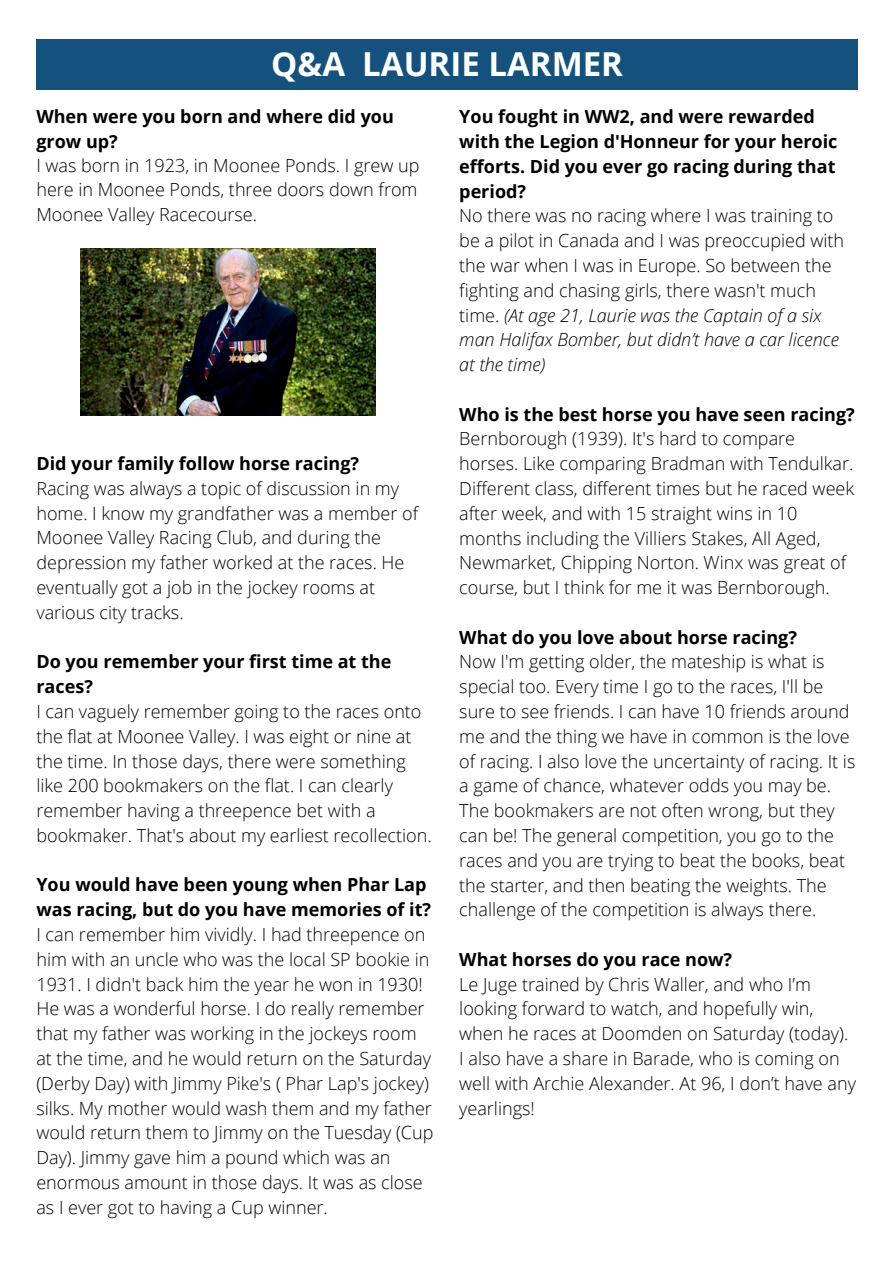
<style>
.page{position:relative;width:894px;height:1264px;background:#fff}
.page>*{position:absolute;margin:0;border:0;box-sizing:border-box;transform-origin:0 0}
.t1{font:700 33px "Open Sans";color:#fff}
.t2{font:300 18px/24.8px "Open Sans";color:#000}
.t3{font:700 18px/24.8px "Open Sans";color:#000}
.s1{font-style:italic}
</style>
<div class="page">
<div style="left:36px;top:39px;width:821px;height:50px;background:#14517d"></div>
<img style="left:80px;top:249px;width:295px;height:166px">
<h1 class="t1" style="left:271px;top:40px;width:353px">Q&amp;A LAURIE LARMER</h1>
<p class="t3" style="left:36px;top:104px;width:359px">When were you born and where did you grow up?</p>
<p class="t2" style="left:36px;top:153px;width:384px;text-align:justify">I was born in 1923, in Moonee Ponds. I grew up here in Moonee Ponds, three doors down from Moonee Valley Racecourse.</p>
<p class="t3" style="left:36px;top:451px;width:324px">Did your family follow horse racing?</p>
<p class="t2" style="left:36px;top:475px;width:383px">Racing was always a topic of discussion in my home. I know my grandfather was a member of Moonee Valley Racing Club, and during the depression my father worked at the races. He eventually got a job in the jockey rooms at various city tracks.</p>
<p class="t3" style="left:36px;top:649px;width:356px">Do you remember your first time at the races?</p>
<p class="t2" style="left:36px;top:698px;width:396px">I can vaguely remember going to the races onto the flat at Moonee Valley. I was eight or nine at the time. In those days, there were something like 200 bookmakers on the flat. I can clearly remember having a threepence bet with a bookmaker. That's about my earliest recollection.</p>
<p class="t3" style="left:36px;top:872px;width:396px">You would have been young when Phar Lap was racing, but do you have memories of it?</p>
<p class="t2" style="left:36px;top:921px;width:398px">I can remember him vividly. I had threepence on him with an uncle who was the local SP bookie in 1931. I didn't back him the year he won in 1930!<br>He was a wonderful horse. I do really remember that my father was working in the jockeys room at the time, and he would return on the Saturday (Derby Day) with Jimmy Pike's ( Phar Lap's jockey) silks. My mother would wash them and my father would return them to Jimmy on the Tuesday (Cup Day). Jimmy gave him a pound which was an enormous amount in those days. It was as close as I ever got to having a Cup winner.</p>
<p class="t3" style="left:459px;top:104px;width:379px">You fought in WW2, and were rewarded with the Legion d'Honneur for your heroic efforts. Did you ever go racing during that period?</p>
<p class="t2" style="left:459px;top:203px;width:386px">No there was no racing where I was training to be a pilot in Canada and I was preoccupied with the war when I was in Europe. So between the fighting and chasing girls, there wasn't much time. <span class="s1">(At age 21, Laurie was the Captain of a six man Halifax Bomber, but didn’t have a car licence at the time)</span></p>
<p class="t3" style="left:459px;top:401px;width:397px">Who is the best horse you have seen racing?</p>
<p class="t2" style="left:459px;top:426px;width:396px">Bernborough (1939). It's hard to compare horses. Like comparing Bradman with Tendulkar.<br>Different class, different times but he raced week after week, and with 15 straight wins in 10 months including the Villiers Stakes, All Aged, Newmarket, Chipping Norton. Winx was great of course, but I think for me it was Bernborough.</p>
<p class="t3" style="left:459px;top:624px;width:339px">What do you love about horse racing?</p>
<p class="t2" style="left:459px;top:649px;width:397px">Now I'm getting older, the mateship is what is special too. Every time I go to the races, I'll be sure to see friends. I can have 10 friends around me and the thing we have in common is the love of racing. I also love the uncertainty of racing. It is a game of chance, whatever odds you may be.<br>The bookmakers are not often wrong, but they can be! The general competition, you go to the races and you are trying to beat the books, beat the starter, and then beating the weights. The challenge of the competition is always there.</p>
<p class="t3" style="left:459px;top:946px;width:274px">What horses do you race now?</p>
<p class="t2" style="left:459px;top:971px;width:398px">Le Juge trained by Chris Waller, and who I’m looking forward to watch, and hopefully win, when he races at Doomden on Saturday (today).<br>I also have a share in Barade, who is coming on well with Archie Alexander. At 96, I don’t have any yearlings!</p>
</div>
